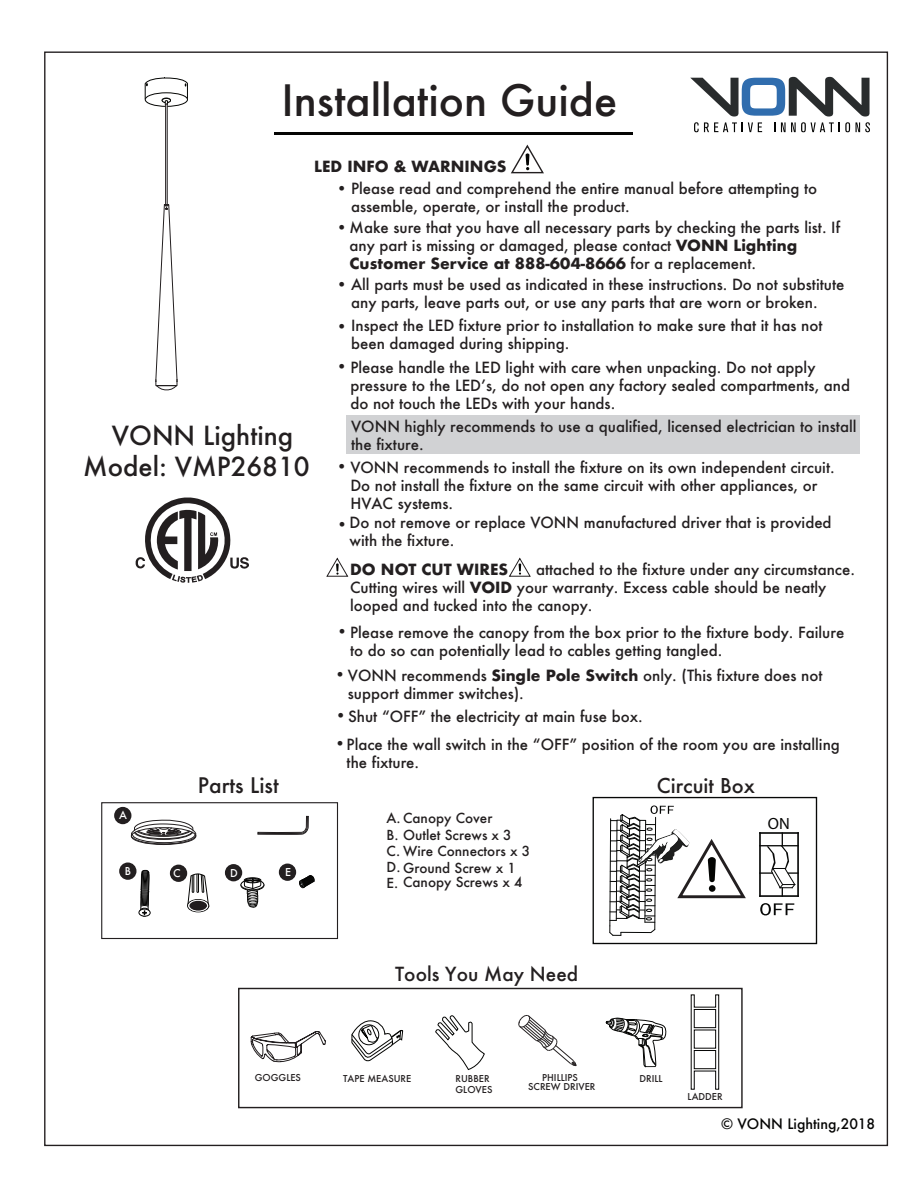
<style>
.page{position:relative;width:918px;height:1188px;background:#fff}
.page>*{position:absolute;margin:0;border:0;box-sizing:border-box;transform-origin:0 0}
.t1{font:500 42px "Futura";color:#231f20}
.t2{font:500 25.65px/30.8px "Futura";color:#231f20;text-align:center}
.t3{font:500 20.85px "Futura";color:#231f20}
.t4{font:500 19.95px "Futura";color:#231f20}
.t5{font:500 18.9px "Futura";color:#231f20}
.t6{font:16.35px "Myriad Pro";color:#050504}
.t7{font:500 15px/18px "Futura";color:#231f20}
.t8{font:700 15px "Futura";color:#231f20}
.t9{font:500 13.95px "Futura";color:#050504}
.t10{font:500 13.5px/16.5px "Futura";color:#231f20}
.t11{font:500 10.65px "Futura";color:#fff}
.t12{font:500 9.3px/11.1px "Futura";color:#231f20}
.s1{font-weight:700}
</style>
<div class="page">
<svg style="left:690px;top:77px;width:180px;height:55px"></svg>
<svg style="left:760px;top:903px;width:34px;height:12px"></svg>
<hr style="left:759px;top:833px;width:2px;height:63px;background:#070807">
<hr style="left:760px;top:832px;width:38px;height:2px;background:#070807">
<hr style="left:760px;top:895px;width:38px;height:2px;background:#070807">
<svg style="left:760px;top:833px;width:37px;height:63px"></svg>
<hr style="left:797px;top:833px;width:2px;height:63px;background:#070807">
<div style="left:593px;top:797px;width:224px;height:147px;border:1px solid #070807"></div>
<hr style="left:275px;top:132px;width:358px;height:2px;background:#050504">
<div style="left:238px;top:988px;width:505px;height:120px;border:1px solid #231f20"></div>
<svg style="left:519px;top:1015px;width:58px;height:51px"></svg>
<svg style="left:352px;top:1020px;width:51px;height:42px"></svg>
<svg style="left:691px;top:995px;width:28px;height:94px"></svg>
<svg style="left:606px;top:1018px;width:60px;height:50px"></svg>
<svg style="left:251px;top:1031px;width:74px;height:31px"></svg>
<svg style="left:609px;top:805px;width:137px;height:131px"></svg>
<div style="left:709px;top:885px;width:7px;height:7px;background:#040503;border-radius:50%"></div>
<svg style="left:435px;top:1015px;width:50px;height:55px"></svg>
<div style="left:347px;top:415px;width:513px;height:38px;background:#d1d2d4"></div>
<svg style="left:511px;top:144px;width:33px;height:30px"></svg>
<svg style="left:326px;top:557px;width:23px;height:20px"></svg>
<svg style="left:508px;top:557px;width:23px;height:20px"></svg>
<svg style="left:136px;top:498px;width:113px;height:85px"></svg>
<div style="left:101px;top:802px;width:237px;height:137px;border:1px solid #231f20"></div>
<div style="left:241px;top:880px;width:23px;height:10px;border:1px solid #050504;border-radius:50%"></div>
<svg style="left:244px;top:878px;width:17px;height:29px"></svg>
<div style="left:187px;top:899px;width:22px;height:13px;border:1px solid #050504;border-radius:50%"></div>
<div style="left:189px;top:900px;width:19px;height:11px;background:#211d1e;border-radius:50%"></div>
<div style="left:189px;top:900px;width:19px;height:11px;border:1px solid #fff;border-radius:50%"></div>
<svg style="left:188px;top:873px;width:21px;height:34px"></svg>
<svg style="left:139px;top:869px;width:11px;height:47px"></svg>
<div style="left:114px;top:807px;width:17px;height:17px;background:#231f20;border-radius:50%"></div>
<div style="left:119px;top:863px;width:17px;height:17px;background:#231f20;border-radius:50%"></div>
<div style="left:170px;top:865px;width:17px;height:17px;background:#231f20;border-radius:50%"></div>
<div style="left:225px;top:864px;width:17px;height:17px;background:#231f20;border-radius:50%"></div>
<div style="left:279px;top:864px;width:17px;height:17px;background:#231f20;border-radius:50%"></div>
<svg style="left:258px;top:816px;width:51px;height:19px"></svg>
<svg style="left:131px;top:820px;width:65px;height:25px"></svg>
<svg style="left:299px;top:875px;width:16px;height:13px"></svg>
<div style="left:145px;top:93px;width:43px;height:14px;border:1px solid #040503;border-radius:50%"></div>
<svg style="left:145px;top:78px;width:43px;height:27px"></svg>
<div style="left:165px;top:104px;width:2px;height:102px;background:#fff;border:1px solid #231f20"></div>
<svg style="left:156px;top:205px;width:22px;height:185px"></svg>
<h1 class="t1" style="left:282px;top:72px;width:337px">Installation Guide</h1>
<p class="t8" style="left:314px;top:156px;width:194px">LED INFO &amp; WARNINGS</p>
<p class="t7" style="left:351px;top:179px;width:468px;text-indent:-15px"><span class="s1">•</span> Please read and comprehend the entire manual before attempting to assemble, operate, or install the product.</p>
<p class="t7" style="left:350px;top:218px;width:492px;text-indent:-14px"><span class="s1">•</span>Make sure that you have all necessary parts by checking the parts list. If any part is missing or damaged, please contact <span class="s1">VONN Lighting<br>Customer Service at 888-604-8666</span> for a replacement.</p>
<p class="t7" style="left:351px;top:275px;width:495px;text-indent:-15px"><span class="s1">•</span> All parts must be used as indicated in these instructions. Do not substitute any parts, leave parts out, or use any parts that are worn or broken.</p>
<p class="t7" style="left:351px;top:316px;width:473px;text-indent:-15px"><span class="s1">•</span> Inspect the LED fixture prior to installation to make sure that it has not been damaged during shipping.</p>
<p class="t7" style="left:350px;top:358px;width:501px;text-indent:-14px"><span class="s1">•</span> Please handle the LED light with care when unpacking. Do not apply pressure to the LEDʼs, do not open any factory sealed compartments, and do not touch the LEDs with your hands.</p>
<h2 class="t2" style="left:83px;top:420px;width:228px">VONN Lighting<br>Model: VMP26810</h2>
<p class="t7" style="left:351px;top:417px;width:507px">VONN highly recommends to use a qualified, licensed electrician to install the fixture.</p>
<p class="t7" style="left:350px;top:458px;width:486px;text-indent:-14px"><span class="s1">•</span> VONN recommends to install the fixture on its own independent circuit.<br>Do not install the fixture on the same circuit with other appliances, or<br>HVAC systems.</p>
<p class="t7" style="left:350px;top:514px;width:484px;text-indent:-13px"><span class="s1">•</span>Do not remove or replace VONN manufactured driver that is provided with the fixture.</p>
<p class="t7" style="left:350px;top:560px;width:506px;text-indent:186px">attached to the fixture under any circumstance.<br>Cutting wires will <span class="s1">VOID</span> your warranty. Excess cable should be neatly looped and tucked into the canopy.</p>
<p class="t8" style="left:350px;top:558px;width:160px">DO NOT CUT WIRES</p>
<p class="t7" style="left:350px;top:623px;width:496px;text-indent:-14px"><span class="s1">•</span>Please remove the canopy from the box prior to the fixture body. Failure to do so can potentially lead to cables getting tangled.</p>
<p class="t7" style="left:348px;top:666px;width:476px;text-indent:-14px"><span class="s1">•</span>VONN recommends <span class="s1">Single Pole Switch</span> only. (This fixture does not support dimmer switches).</p>
<p class="t7" style="left:335px;top:707px;width:309px"><span class="s1">•</span>Shut “OFF” the electricity at main fuse box.</p>
<p class="t7" style="left:347px;top:736px;width:495px">Place the wall switch in the “OFF” position of the room you are installing the fixture.</p>
<p class="t8" style="left:334px;top:732px;width:13px">•</p>
<h3 class="t3" style="left:198px;top:771px;width:82px">Parts List</h3>
<h3 class="t4" style="left:657px;top:771px;width:100px">Circuit Box</h3>
<p class="t11" style="left:119px;top:808px;width:9px">A</p>
<p class="t11" style="left:125px;top:864px;width:8px">B</p>
<p class="t11" style="left:230px;top:865px;width:9px">D</p>
<p class="t11" style="left:285px;top:865px;width:7px">E</p>
<p class="t10" style="left:387px;top:810px;width:145px">A. Canopy Cover<br>B. Outlet Screws x 3<br>C. Wire Connectors x 3<br>D. Ground Screw x 1</p>
<p class="t10" style="left:387px;top:874px;width:137px">E. Canopy Screws x 4</p>
<p class="t6" style="left:768px;top:814px;width:23px">ON</p>
<p class="t5" style="left:395px;top:961px;width:184px">Tools You May Need</p>
<p class="t12" style="left:255px;top:1072px;width:48px">GOGGLES</p>
<p class="t12" style="left:343px;top:1073px;width:70px">TAPE MEASURE</p>
<p class="t12" style="left:456px;top:1073px;width:38px">RUBBER<br>GLOVES</p>
<p class="t12" style="left:542px;top:1072px;width:37px">PHILLIPS</p>
<p class="t12" style="left:528px;top:1081px;width:69px">SCREW DRIVER</p>
<p class="t12" style="left:639px;top:1073px;width:25px">DRILL</p>
<p class="t12" style="left:688px;top:1091px;width:37px">LADDER</p>
<p class="t9" style="left:721px;top:1114px;width:156px">© VONN Lighting,2018</p>
</div>
